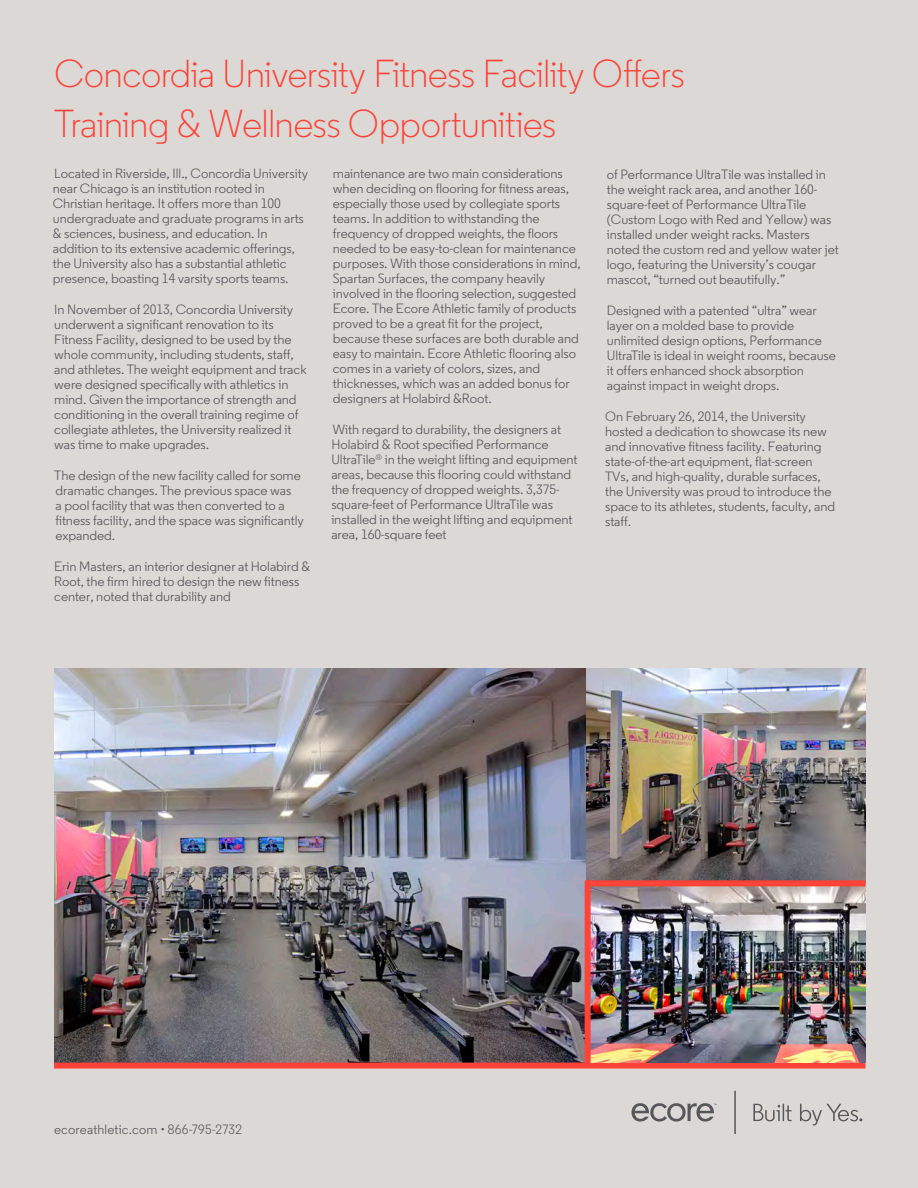
<style>
.page{position:relative;width:918px;height:1188px;background:#dcd8d5}
.page>*{position:absolute;margin:0;border:0;box-sizing:border-box;transform-origin:0 0}
.Second_Page_Header{font:300 39px/49.5px "Regular";letter-spacing:-.02em;color:#ff4338}
.t1{font:13.5px/15px "Regular";letter-spacing:-.005em;color:#54555a}
.Body_Copy{font:13.5px "Regular";letter-spacing:.01em;color:#56575a}
</style>
<div class="page">
<img style="left:54px;top:669px;width:532px;height:394px">
<img style="left:586px;top:669px;width:280px;height:211px">
<div style="left:54px;top:1063px;width:812px;height:6px;background:#ff4338"></div>
<svg style="left:753px;top:1104px;width:39px;height:17px"></svg>
<svg style="left:800px;top:1104px;width:62px;height:21px"></svg>
<svg style="left:632px;top:1103px;width:85px;height:19px"></svg>
<svg style="left:734px;top:1091px;width:2px;height:43px"></svg>
<img style="left:591px;top:886px;width:275px;height:177px">
<div style="left:588px;top:880px;width:278px;height:6px;background:#ff4338"></div>
<div style="left:585px;top:880px;width:6px;height:187px;background:#ff4338"></div>
<p class="Second_Page_Header" style="left:54px;top:49px;width:632px">Concordia University Fitness Facility Offers<br>Training &amp; Wellness Opportunities</p>
<p class="t1" style="left:53px;top:166px;width:257px">Located in Riverside, Ill., Concordia University near Chicago is an institution rooted in Christian heritage. It offers more than 100 undergraduate and graduate programs in arts &amp; sciences, business, and education. In addition to its extensive academic offerings, the University also has a substantial athletic presence, boasting 14 varsity sports teams.</p>
<p class="t1" style="left:54px;top:302px;width:254px">In November of 2013, Concordia University underwent a significant renovation to its Fitness Facility, designed to be used by the whole community, including students, staff, and athletes. The weight equipment and track were designed specifically with athletics in mind. Given the importance of strength and conditioning in the overall training regime of collegiate athletes, the University realized it was time to make upgrades.</p>
<p class="t1" style="left:54px;top:468px;width:251px">The design of the new facility called for some dramatic changes. The previous space was<br>a pool facility that was then converted to a fitness facility, and the space was significantly expanded.</p>
<p class="t1" style="left:54px;top:558px;width:258px">Erin Masters, an interior designer at Holabird &amp;<br>Root, the firm hired to design the new fitness center, noted that durability and</p>
<p class="t1" style="left:333px;top:166px;width:250px">maintenance are two main considerations when deciding on flooring for fitness areas, especially those used by collegiate sports teams. In addition to withstanding the frequency of dropped weights, the floors needed to be easy-to-clean for maintenance purposes. With those considerations in mind, Spartan Surfaces, the company heavily involved in the flooring selection, suggested Ecore. The Ecore Athletic family of products proved to be a great fit for the project, because these surfaces are both durable and easy to maintain. Ecore Athletic flooring also comes in a variety of colors, sizes, and thicknesses, which was an added bonus for designers at Holabird &amp;Root.</p>
<p class="t1" style="left:331px;top:422px;width:248px">With regard to durability, the designers at Holabird &amp; Root specified Performance UltraTile<sup>®</sup> in the weight lifting and equipment areas, because this flooring could withstand the frequency of dropped weights. 3,375- square-feet of Performance UltraTile was installed in the weight lifting and equipment area, 160-square feet</p>
<p class="t1" style="left:607px;top:167px;width:234px">of Performance UltraTile was installed in the weight rack area, and another 160- square-feet of Performance UltraTile (Custom Logo with Red and Yellow) was installed under weight racks. Masters noted the custom red and yellow water jet logo, featuring the University’s cougar mascot, “turned out beautifully.”</p>
<p class="t1" style="left:607px;top:303px;width:231px">Designed with a patented “ultra” wear layer on a molded base to provide unlimited design options, Performance UltraTile is ideal in weight rooms, because it offers enhanced shock absorption against impact in weight drops.</p>
<p class="t1" style="left:605px;top:409px;width:232px">On February 26, 2014, the University hosted a dedication to showcase its new and innovative fitness facility. Featuring state-of-the-art equipment, flat-screen TVs, and high-quality, durable surfaces, the University was proud to introduce the space to its athletes, students, faculty, and staff.</p>
<p class="Body_Copy" style="left:54px;top:1121px;width:189px">ecoreathletic.com • 866-795-2732</p>
</div>
